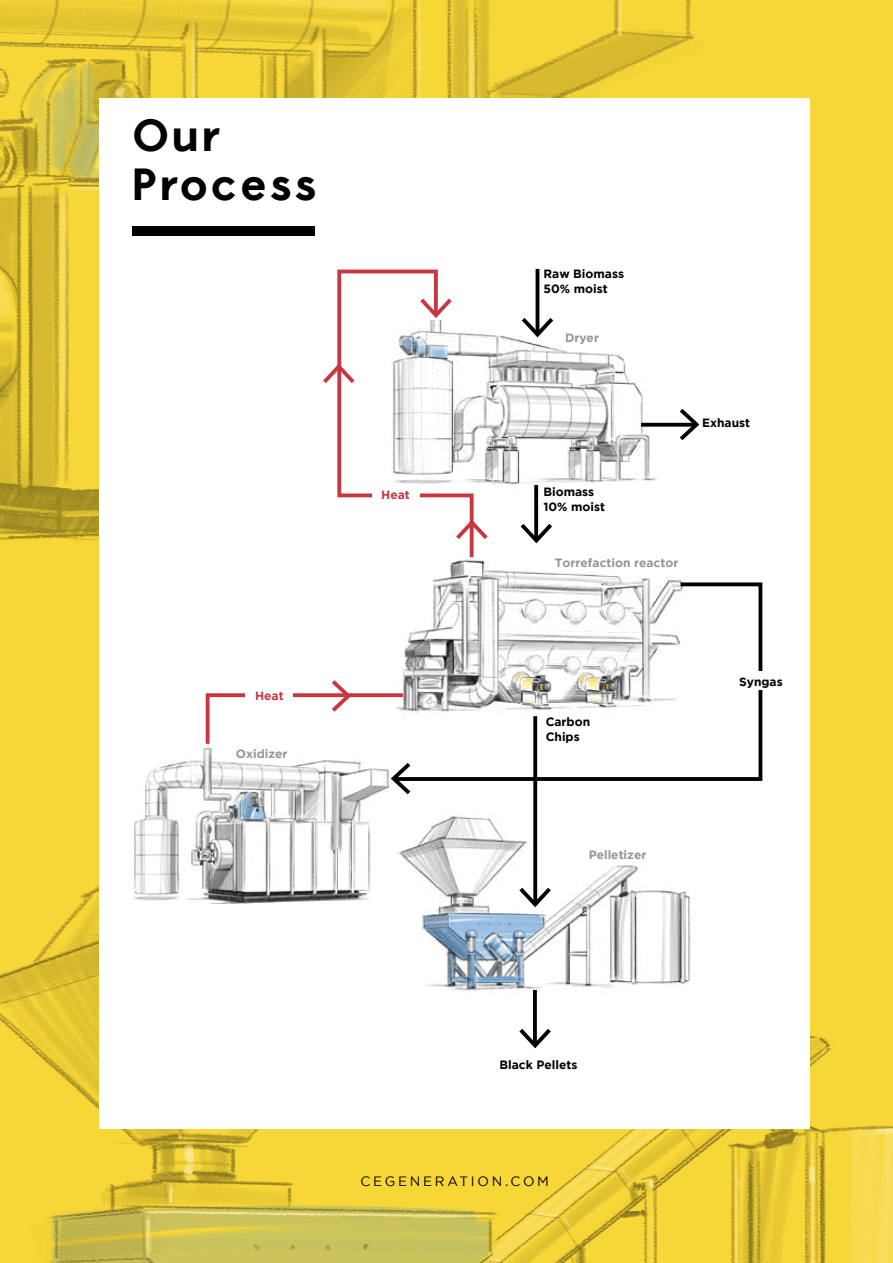
<style>
.page{position:relative;width:893px;height:1263px;background:#f7d637}
.page>*{position:absolute;margin:0;border:0;box-sizing:border-box;transform-origin:0 0}
.t1{font:700 45px/48px "Selene";letter-spacing:.05em;color:#000}
.t2{font:13.5px "Gotham";letter-spacing:.2em;color:#000}
.t3{font:700 12px/14.7px "Gotham";color:#000}
.t4{font:700 12px "Gotham";color:#939598}
.t5{font:700 12px "Gotham";color:#c83741}
</style>
<div class="page">
<img style="left:0;top:590px;width:893px;height:673px">
<img style="left:0;top:0;width:695px;height:543px">
<div style="left:100px;top:98px;width:710px;height:1030px;background:#fff"></div>
<div style="left:132px;top:226px;width:183px;height:10px;background:#000"></div>
<img style="left:395px;top:783px;width:296px;height:210px">
<svg style="left:410px;top:582px;width:353px;height:201px"></svg>
<svg style="left:533px;top:739px;width:4px;height:149px"></svg>
<img style="left:133px;top:748px;width:258px;height:156px">
<div style="left:739px;top:671px;width:60px;height:19px;background:#fff"></div>
<img style="left:402px;top:526px;width:312px;height:213px">
<img style="left:488px;top:334px;width:172px;height:165px">
<svg style="left:522px;top:318px;width:31px;height:19px"></svg>
<svg style="left:323px;top:269px;width:165px;height:292px"></svg>
<svg style="left:680px;top:409px;width:19px;height:31px"></svg>
<svg style="left:391px;top:763px;width:19px;height:31px"></svg>
<svg style="left:205px;top:680px;width:202px;height:68px"></svg>
<svg style="left:641px;top:423px;width:54px;height:4px"></svg>
<svg style="left:521px;top:524px;width:31px;height:19px"></svg>
<svg style="left:534px;top:485px;width:4px;height:54px"></svg>
<hr style="left:536px;top:269px;width:3px;height:64px;background:#000">
<svg style="left:519px;top:888px;width:32px;height:19px"></svg>
<svg style="left:519px;top:1029px;width:32px;height:19px"></svg>
<svg style="left:533px;top:990px;width:4px;height:54px"></svg>
<h1 class="t1" style="left:132px;top:113px;width:186px">Our<br>Process</h1>
<p class="t5" style="left:255px;top:689px;width:30px">Heat</p>
<p class="t4" style="left:236px;top:747px;width:53px">Oxidizer</p>
<p class="t5" style="left:381px;top:487px;width:30px">Heat</p>
<p class="t3" style="left:544px;top:266px;width:82px">Raw Biomass<br>50% moist</p>
<p class="t4" style="left:565px;top:331px;width:35px">Dryer</p>
<p class="t3" style="left:543px;top:484px;width:63px">Biomass<br>10% moist</p>
<p class="t4" style="left:555px;top:556px;width:125px">Torrefaction reactor</p>
<p class="t3" style="left:702px;top:415px;width:50px">Exhaust</p>
<p class="t3" style="left:546px;top:714px;width:46px">Carbon<br>Chips</p>
<p class="t4" style="left:589px;top:847px;width:59px">Pelletizer</p>
<p class="t3" style="left:739px;top:674px;width:45px">Syngas</p>
<p class="t3" style="left:499px;top:1057px;width:79px">Black Pellets</p>
<p class="t2" style="left:360px;top:1174px;width:190px">CEGENERATION.COM</p>
</div>
